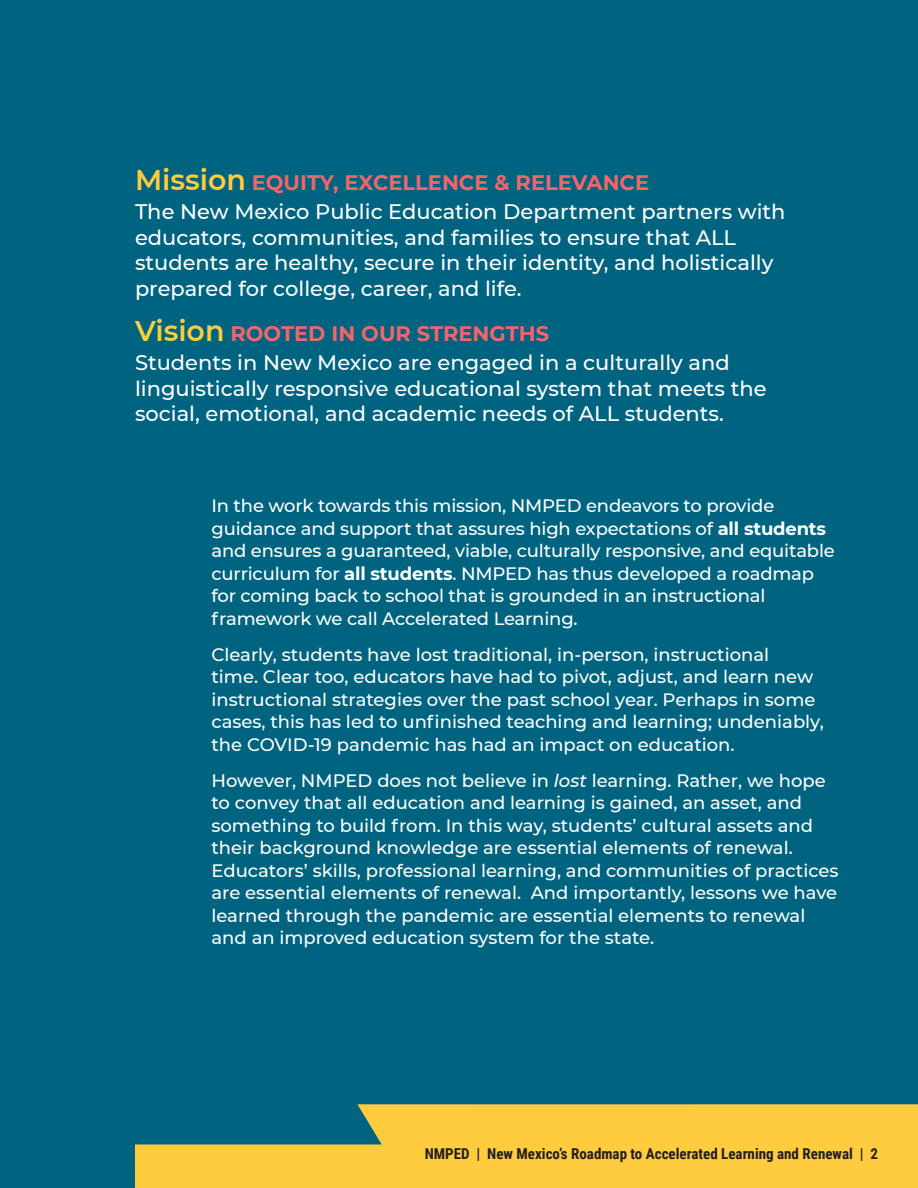
<style>
.page{position:relative;width:918px;height:1188px;background:#006480}
.page>*{position:absolute;margin:0;border:0;box-sizing:border-box;transform-origin:0 0}
.Text_10_13{font:500 21px/25.5px "Montserrat";color:#fff}
.Text_10_13-2{font:700 21px "Montserrat";color:#f1666a}
.Text_10_13-3{font:500 18px/22.5px "Montserrat";color:#fff}
.Text_10_13-4{font:700 15px "Roboto Condensed";color:#231f20}
.s1{font-weight:600;font-size:28.5px;color:#fecc3e}
.s2{font-weight:700}
.s3{font-style:italic}
</style>
<div class="page">
<p class="Text_10_13-2" style="left:135px;top:167px;width:516px"><span class="s1">Mission</span> EQUITY, EXCELLENCE &amp; RELEVANCE</p>
<p class="Text_10_13" style="left:135px;top:198px;width:652px">The New Mexico Public Education Department partners with educators, communities, and families to ensure that ALL students are healthy, secure in their identity, and holistically prepared for college, career, and life.</p>
<p class="Text_10_13-2" style="left:135px;top:318px;width:416px"><span class="s1">Vision</span> ROOTED IN OUR STRENGTHS</p>
<p class="Text_10_13" style="left:135px;top:349px;width:633px">Students in New Mexico are engaged in a culturally and linguistically responsive educational system that meets the social, emotional, and academic needs of ALL students.</p>
<p class="Text_10_13-3" style="left:212px;top:494px;width:625px">In the work towards this mission, NMPED endeavors to provide guidance and support that assures high expectations of <span class="s2">all students </span>and ensures a guaranteed, viable, culturally responsive, and equitable curriculum for <span class="s2">all students</span>. NMPED has thus developed a roadmap for coming back to school that is grounded in an instructional framework we call Accelerated Learning.</p>
<p class="Text_10_13-3" style="left:212px;top:643px;width:614px">Clearly, students have lost traditional, in-person, instructional<br>time. Clear too, educators have had to pivot, adjust, and learn new instructional strategies over the past school year. Perhaps in some cases, this has led to unfinished teaching and learning; undeniably, the COVID-19 pandemic has had an impact on education.</p>
<p class="Text_10_13-3" style="left:212px;top:769px;width:629px">However, NMPED does not believe in <span class="s3">lost</span> learning. Rather, we hope to convey that all education and learning is gained, an asset, and something to build from. In this way, students’ cultural assets and their background knowledge are essential elements of renewal.<br>Educators’ skills, professional learning, and communities of practices are essential elements of renewal. And importantly, lessons we have learned through the pandemic are essential elements to renewal and an improved education system for the state.</p>
<p class="Text_10_13-4" style="left:425px;top:1143px;width:455px">NMPED | New Mexico’s Roadmap to Accelerated Learning and Renewal | 2</p>
</div>
